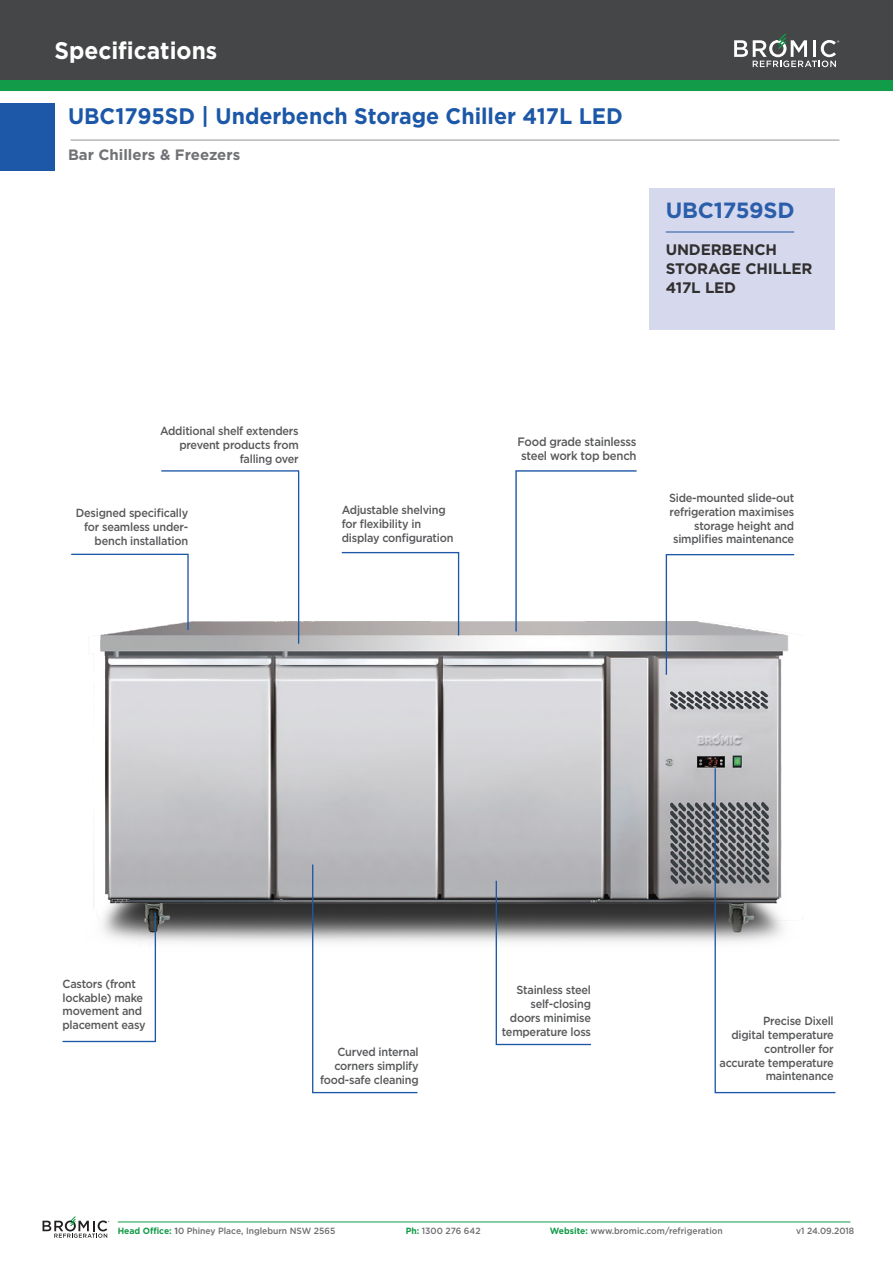
<style>
.page{position:relative;width:893px;height:1263px;background:#fff}
.page>*{position:absolute;margin:0;border:0;box-sizing:border-box;transform-origin:0 0}
.t1{font:700 24px "Gotham";color:#fff;scale:.95 1}
.t2{font:700 22.5px "Gotham";color:#1c58a7;scale:.95 1}
.t3{font:700 22.05px "Gotham";letter-spacing:-.01em;color:#2a5eab}
.t4{font:700 15.15px/18.6px "Gotham";letter-spacing:-.01em;color:#312f30}
.t5{font:700 15px "Gotham";color:#717275}
.t6{font:500 12.15px/14.2px "Gotham";letter-spacing:-.02em;color:#57585a;scale:.93 1}
.t7{font:500 11.7px/13.8px "Gotham";letter-spacing:-.02em;color:#57585a;text-align:right;scale:.93 1}
.t8{font:500 9px "Gotham";color:#6c6d70;scale:.95 1}
.s1{font-weight:700;color:#129b49}
.s2{font-weight:700}
</style>
<div class="page">
<hr style="left:118px;top:1221px;width:732px;height:1px;background:#129b49">
<hr style="left:71px;top:140px;width:768px;height:1px;background:#939598">
<svg style="left:43px;top:1216px;width:66px;height:22px"></svg>
<div style="left:0;top:0;width:893px;height:94px;background:#fafafa"></div>
<div style="left:0;top:0;width:893px;height:84px;background:#454647"></div>
<div style="left:0;top:80px;width:893px;height:11px;background:#129b49"></div>
<div style="left:0;top:103px;width:54px;height:67px;background:#1c58a7"></div>
<svg style="left:734px;top:34px;width:105px;height:33px"></svg>
<div style="left:650px;top:188px;width:185px;height:142px;background:#d6d9ed"></div>
<hr style="left:666px;top:232px;width:128px;height:1px;background:#1c58a7">
<img style="left:92px;top:621px;width:690px;height:322px">
<svg style="left:665px;top:554px;width:130px;height:122px"></svg>
<svg style="left:62px;top:911px;width:95px;height:132px"></svg>
<svg style="left:71px;top:470px;width:229px;height:175px"></svg>
<svg style="left:340px;top:551px;width:120px;height:86px"></svg>
<svg style="left:495px;top:879px;width:97px;height:167px"></svg>
<svg style="left:311px;top:863px;width:108px;height:231px"></svg>
<svg style="left:714px;top:767px;width:122px;height:327px"></svg>
<svg style="left:515px;top:470px;width:123px;height:163px"></svg>
<h1 class="t1" style="left:54px;top:36px;width:173px">Specifications</h1>
<p class="t2" style="left:68px;top:103px;width:586px">UBC1795SD | Underbench Storage Chiller 417L LED</p>
<p class="t5" style="left:68px;top:146px;width:174px">Bar Chillers &amp; Freezers</p>
<p class="t3" style="left:666px;top:197px;width:130px">UBC1759SD</p>
<p class="t4" style="left:666px;top:241px;width:148px">UNDERBENCH<br>STORAGE CHILLER<br>417L LED</p>
<p class="t7" style="left:160px;top:424px;width:151px">Additional shelf extenders prevent products from falling over</p>
<p class="t7" style="left:76px;top:506px;width:122px">Designed specifically for seamless under&shy;bench installation</p>
<p class="t7" style="left:342px;top:503px;width:122px;text-align:left">Adjustable shelving for flexibility in display configuration</p>
<p class="t6" style="left:518px;top:434px;width:129px">Food grade stainlesss steel work top bench</p>
<p class="t7" style="left:669px;top:491px;width:136px">Side-mounted slide-out refrigeration maximises storage height and simplifies maintenance</p>
<p class="t7" style="left:63px;top:976px;width:91px;text-align:left">Castors (front lockable) make movement and placement easy</p>
<p class="t7" style="left:320px;top:1045px;width:108px">Curved internal corners simplify food-safe cleaning</p>
<p class="t7" style="left:502px;top:983px;width:97px">Stainless steel self-closing doors minimise temperature loss</p>
<p class="t7" style="left:719px;top:1014px;width:124px">Precise Dixell<br>digital temperature controller for accurate temperature maintenance</p>
<p class="t8" style="left:118px;top:1226px;width:231px"><span class="s1">Head Office:</span> <span class="s2">1</span>0 Phiney Place, Ingleburn NSW 2565</p>
<p class="t8" style="left:406px;top:1226px;width:80px"><span class="s1">Ph:</span> 1300 276 642</p>
<p class="t8" style="left:550px;top:1226px;width:184px"><span class="s1">Website:</span> www.bromic.com/refrigeration</p>
<p class="t8" style="left:796px;top:1226px;width:63px">v1 24.09.2018</p>
</div>
